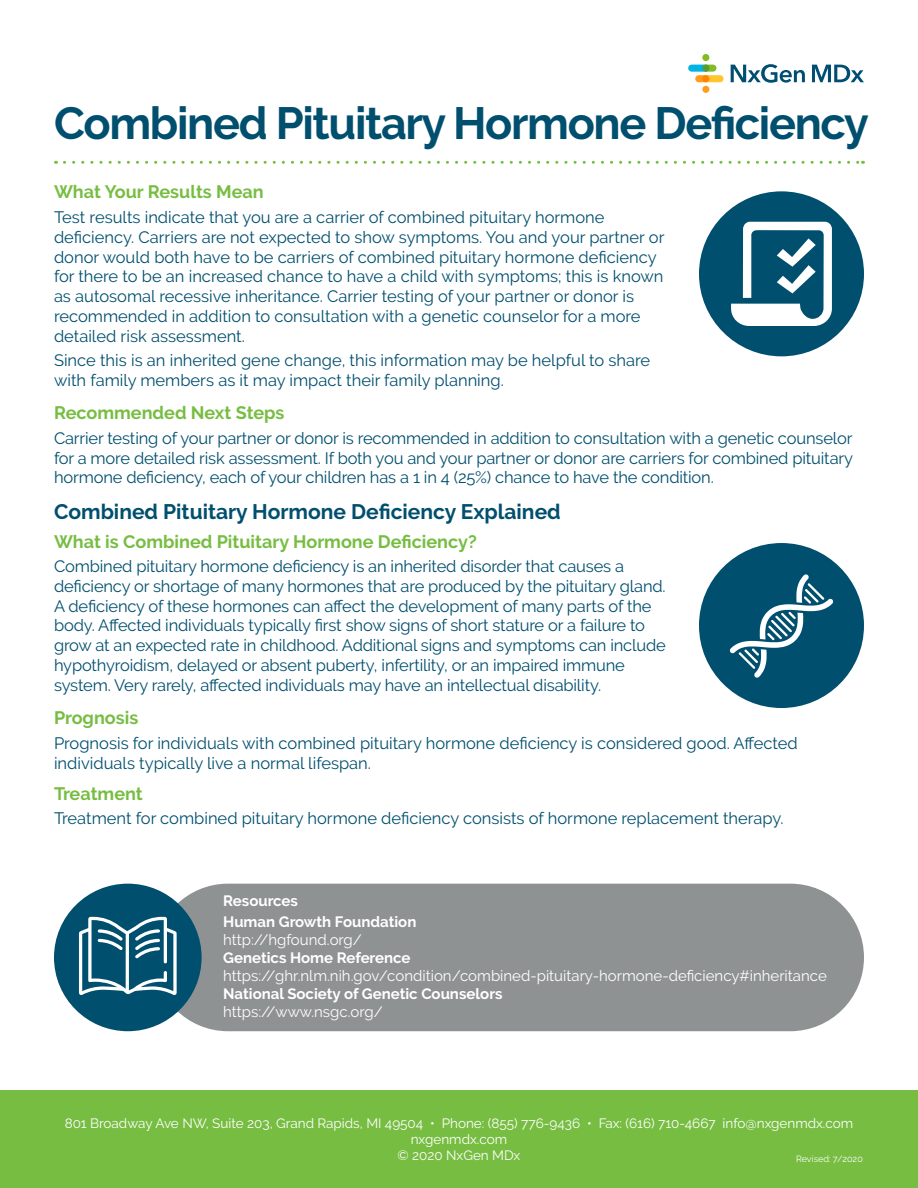
<style>
.page{position:relative;width:918px;height:1188px;background:#fff}
.page>*{position:absolute;margin:0;border:0;box-sizing:border-box;transform-origin:0 0}
.t1{font:700 45px "Raleway";letter-spacing:-.03em;color:#014f6e}
.t2{font:700 21px "Raleway";color:#014f6e}
.t3{font:700 18px "Raleway";color:#77bd42}
.t4{font:16.5px/19.8px "Raleway";letter-spacing:-.005em;color:#014f6e}
.t5{font:15px "Raleway";color:#fff}
.t6{font:700 15px "Raleway";color:#fff}
.t7{font:13.5px/16.2px "Raleway";color:#fff;text-align:center}
.t8{font:9px "Raleway";color:#fff}
</style>
<div class="page">
<div style="left:154px;top:884px;width:710px;height:147px;background:#8f9293;border-radius:74px"></div>
<div style="left:54px;top:884px;width:148px;height:147px;background:#014f6e;border-radius:50%"></div>
<svg style="left:79px;top:917px;width:98px;height:78px"></svg>
<div style="left:0;top:1091px;width:918px;height:97px;background:#77bd42"></div>
<svg style="left:812px;top:65px;width:52px;height:17px"></svg>
<svg style="left:731px;top:64px;width:74px;height:19px"></svg>
<svg style="left:688px;top:65px;width:36px;height:17px"></svg>
<div style="left:702px;top:54px;width:7px;height:7px;background:#82bb27;border-radius:50%"></div>
<div style="left:702px;top:86px;width:7px;height:7px;background:#ff9d1b;border-radius:50%"></div>
<div style="left:702px;top:65px;width:7px;height:7px;background:#589b31;border-radius:50%"></div>
<div style="left:702px;top:75px;width:7px;height:7px;background:#ff8200;border-radius:50%"></div>
<div style="left:699px;top:543px;width:165px;height:165px;background:#014f6e;border-radius:50%"></div>
<svg style="left:730px;top:574px;width:103px;height:104px"></svg>
<div style="left:699px;top:191px;width:165px;height:165px;background:#014f6e;border-radius:50%"></div>
<svg style="left:731px;top:222px;width:101px;height:104px"></svg>
<svg style="left:64px;top:161px;width:799px;height:3px"></svg>
<p class="t1" style="left:54px;top:97px;width:816px">Combined Pituitary Hormone Deficiency</p>
<p class="t3" style="left:54px;top:182px;width:211px">What Your Results Mean</p>
<p class="t4" style="left:54px;top:207px;width:612px">Test results indicate that you are a carrier of combined pituitary hormone deficiency. Carriers are not expected to show symptoms. You and your partner or donor would both have to be carriers of combined pituitary hormone deficiency for there to be an increased chance to have a child with symptoms; this is known as autosomal recessive inheritance. Carrier testing of your partner or donor is recommended in addition to consultation with a genetic counselor for a more detailed risk assessment.</p>
<p class="t4" style="left:54px;top:350px;width:598px">Since this is an inherited gene change, this information may be helpful to share with family members as it may impact their family planning.</p>
<p class="t3" style="left:54px;top:403px;width:232px">Recommended Next Steps</p>
<p class="t4" style="left:54px;top:428px;width:801px;text-align:justify">Carrier testing of your partner or donor is recommended in addition to consultation with a genetic counselor for a more detailed risk assessment. If both you and your partner or donor are carriers for combined pituitary hormone deficiency, each of your children has a 1 in 4 (25%) chance to have the condition.</p>
<p class="t2" style="left:54px;top:499px;width:508px">Combined Pituitary Hormone Deficiency Explained</p>
<p class="t3" style="left:54px;top:531px;width:424px">What is Combined Pituitary Hormone Deficiency?</p>
<p class="t4" style="left:54px;top:556px;width:613px">Combined pituitary hormone deficiency is an inherited disorder that causes a deficiency or shortage of many hormones that are produced by the pituitary gland.<br>A deficiency of these hormones can affect the development of many parts of the body. Affected individuals typically first show signs of short stature or a failure to grow at an expected rate in childhood. Additional signs and symptoms can include hypothyroidism, delayed or absent puberty, infertility, or an impaired immune system. Very rarely, affected individuals may have an intellectual disability.</p>
<p class="t3" style="left:54px;top:708px;width:86px">Prognosis</p>
<p class="t4" style="left:54px;top:733px;width:745px">Prognosis for individuals with combined pituitary hormone deficiency is considered good. Affected individuals typically live a normal lifespan.</p>
<p class="t3" style="left:54px;top:783px;width:90px">Treatment</p>
<p class="t4" style="left:54px;top:808px;width:731px">Treatment for combined pituitary hormone deficiency consists of hormone replacement therapy.</p>
<p class="t6" style="left:223px;top:893px;width:76px">Resources</p>
<p class="t6" style="left:223px;top:913px;width:195px">Human Growth Foundation</p>
<p class="t5" style="left:223px;top:931px;width:140px">http://hgfound.org/</p>
<p class="t6" style="left:223px;top:949px;width:189px">Genetics Home Reference</p>
<p class="t5" style="left:223px;top:967px;width:605px">https://ghr.nlm.nih.gov/condition/combined-pituitary-hormone-deficiency#inheritance</p>
<p class="t6" style="left:223px;top:985px;width:281px">National Society of Genetic Counselors</p>
<p class="t5" style="left:223px;top:1003px;width:161px">https://www.nsgc.org/</p>
<p class="t7" style="left:65px;top:1115px;width:790px">801 Broadway Ave NW, Suite 203, Grand Rapids, MI 49504 • Phone: (855) 776-9436 • Fax: (616) 710-4667 info@nxgenmdx.com nxgenmdx.com</p>
<p class="t7" style="left:398px;top:1147px;width:124px">© 2020 NxGen MDx</p>
<p class="t8" style="left:796px;top:1154px;width:68px">Revised: 7/2020</p>
</div>
